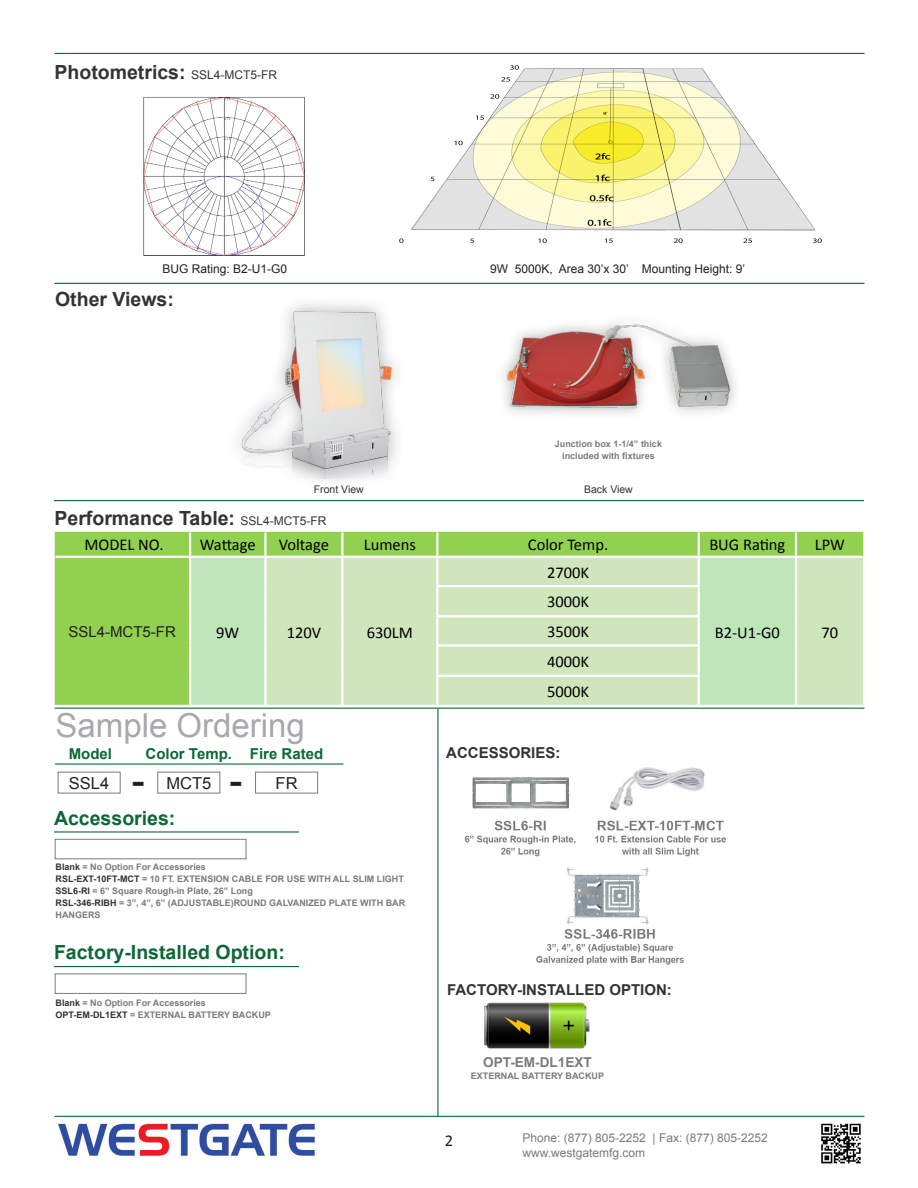
<style>
.page{position:relative;width:918px;height:1188px;background:#fff}
.page>*{position:absolute;margin:0;border:0;box-sizing:border-box;transform-origin:0 0}
.t1{font:33px "Arial";color:#a8a9ad}
.t2{font:700 28.5px "Verdana";color:#231f20}
.t3{font:700 19.5px "Arial";color:#333}
.t4{font:700 19.5px "Arial";color:#0d6736}
.t5{font:16.5px "Calibri";color:#000}
.t6{font:16.5px "Arial";color:#231f20}
.t7{font:16.5px "Calibri";color:#231f20}
.t8{font:700 15px "Arial";color:#333}
.t9{font:700 15px "Arial";color:#0d6736}
.t10{font:15px "Arial";color:#231f20}
.t11{font:700 13.65px "Arial";color:#7a7b7e}
.t12{font:12px "Arial";color:#787a7d}
.t13{font:12px "Arial";color:#231f20}
.t14{font:10.5px "Arial";color:#333}
.t15{font:700 9px/12px "Arial";color:#7a7b7e}
.s1{font-weight:400;font-size:12px}
.s2{color:#323332}
</style>
<div class="page">
<hr style="left:54px;top:500px;width:810px;height:1px;background:#0d6736">
<hr style="left:55px;top:53px;width:810px;height:1px;background:#0d6736">
<hr style="left:55px;top:283px;width:810px;height:1px;background:#0d6736">
<hr style="left:55px;top:1116px;width:810px;height:1px;background:#0d6736">
<hr style="left:55px;top:708px;width:810px;height:1px;background:#0d6736">
<hr style="left:437px;top:709px;width:2px;height:408px;background:#0d6736">
<img style="left:400px;top:65px;width:422px;height:178px">
<div style="left:58px;top:772px;width:63px;height:21px;border:1px solid #787a7d"></div>
<div style="left:157px;top:772px;width:63px;height:21px;border:1px solid #787a7d"></div>
<div style="left:255px;top:772px;width:63px;height:21px;border:1px solid #787a7d"></div>
<hr style="left:55px;top:763px;width:288px;height:2px;background:#0d6736">
<img style="left:143px;top:97px;width:162px;height:159px">
<div style="left:55px;top:532px;width:808px;height:173px;background:#92d050"></div>
<div style="left:191px;top:558px;width:73px;height:147px;background:#c0e5bb"></div>
<svg style="left:267px;top:558px;width:596px;height:147px;background:#cce5bb"></svg>
<hr style="left:189px;top:532px;width:2px;height:24px;background:#fff">
<hr style="left:264px;top:532px;width:3px;height:24px;background:#fff">
<hr style="left:341px;top:532px;width:2px;height:24px;background:#fff">
<hr style="left:436px;top:532px;width:3px;height:24px;background:#fff">
<hr style="left:698px;top:532px;width:2px;height:24px;background:#fff">
<hr style="left:795px;top:532px;width:2px;height:24px;background:#fff">
<hr style="left:189px;top:558px;width:2px;height:28px;background:#fff">
<hr style="left:264px;top:558px;width:3px;height:28px;background:#fff">
<hr style="left:341px;top:558px;width:2px;height:28px;background:#fff">
<hr style="left:436px;top:558px;width:3px;height:27px;background:#fff">
<hr style="left:698px;top:558px;width:2px;height:27px;background:#fff">
<hr style="left:795px;top:558px;width:2px;height:28px;background:#fff">
<hr style="left:189px;top:586px;width:2px;height:30px;background:#fff">
<hr style="left:264px;top:586px;width:3px;height:30px;background:#fff">
<hr style="left:341px;top:586px;width:2px;height:30px;background:#fff">
<hr style="left:436px;top:587px;width:3px;height:28px;background:#fff">
<hr style="left:698px;top:587px;width:2px;height:28px;background:#fff">
<hr style="left:795px;top:586px;width:2px;height:30px;background:#fff">
<hr style="left:189px;top:616px;width:2px;height:29px;background:#fff">
<hr style="left:264px;top:616px;width:3px;height:29px;background:#fff">
<hr style="left:341px;top:616px;width:2px;height:29px;background:#fff">
<hr style="left:436px;top:617px;width:3px;height:27px;background:#fff">
<hr style="left:698px;top:617px;width:2px;height:27px;background:#fff">
<hr style="left:795px;top:616px;width:2px;height:29px;background:#fff">
<hr style="left:189px;top:645px;width:2px;height:31px;background:#fff">
<hr style="left:264px;top:645px;width:3px;height:31px;background:#fff">
<hr style="left:341px;top:645px;width:2px;height:31px;background:#fff">
<hr style="left:436px;top:647px;width:3px;height:28px;background:#fff">
<hr style="left:698px;top:647px;width:2px;height:28px;background:#fff">
<hr style="left:795px;top:645px;width:2px;height:31px;background:#fff">
<hr style="left:189px;top:676px;width:2px;height:29px;background:#fff">
<hr style="left:264px;top:676px;width:3px;height:29px;background:#fff">
<hr style="left:341px;top:676px;width:2px;height:29px;background:#fff">
<hr style="left:436px;top:677px;width:3px;height:28px;background:#fff">
<hr style="left:698px;top:677px;width:2px;height:28px;background:#fff">
<hr style="left:795px;top:676px;width:2px;height:29px;background:#fff">
<hr style="left:56px;top:556px;width:134px;height:2px;background:#fff">
<hr style="left:190px;top:556px;width:75px;height:2px;background:#fff">
<hr style="left:265px;top:556px;width:77px;height:2px;background:#fff">
<hr style="left:342px;top:556px;width:95px;height:2px;background:#fff">
<hr style="left:437px;top:556px;width:262px;height:2px;background:#fff">
<hr style="left:699px;top:556px;width:97px;height:2px;background:#fff">
<hr style="left:796px;top:556px;width:67px;height:2px;background:#fff">
<hr style="left:436px;top:585px;width:264px;height:2px;background:#fff">
<hr style="left:436px;top:615px;width:264px;height:2px;background:#fff">
<hr style="left:436px;top:644px;width:264px;height:3px;background:#fff">
<hr style="left:436px;top:675px;width:264px;height:2px;background:#fff">
<img style="left:58px;top:1123px;width:257px;height:34px">
<img style="left:821px;top:1123px;width:40px;height:41px">
<div style="left:55px;top:974px;width:191px;height:20px;background:#fff;border:1px solid #787a7d"></div>
<hr style="left:54px;top:966px;width:245px;height:1px;background:#0d6736">
<div style="left:55px;top:839px;width:191px;height:20px;background:#fff;border:1px solid #787a7d"></div>
<hr style="left:54px;top:831px;width:245px;height:2px;background:#0d6736">
<img style="left:239px;top:303px;width:158px;height:175px">
<img style="left:484px;top:1002px;width:106px;height:47px">
<img style="left:503px;top:322px;width:233px;height:93px">
<img style="left:464px;top:767px;width:262px;height:198px">
<div style="left:441px;top:879px;width:49px;height:78px;background:#fff"></div>
<p class="t3" style="left:55px;top:60px;width:224px">Photometrics: <span class="s1">SSL4-MCT5-FR</span></p>
<p class="t13" style="left:162px;top:261px;width:126px">BUG Rating: B2-U1-G0</p>
<p class="t13" style="left:490px;top:261px;width:257px">9W 5000K, Area 30’x 30’ Mounting Height: 9’</p>
<p class="t3" style="left:55px;top:286px;width:120px">Other Views:</p>
<p class="t15" style="left:555px;top:438px;width:109px">Junction box 1-1/4” thick</p>
<p class="t15" style="left:562px;top:450px;width:94px">included with fixtures</p>
<p class="t14" style="left:314px;top:483px;width:51px">Front View</p>
<p class="t14" style="left:584px;top:483px;width:50px">Back View</p>
<p class="t3" style="left:55px;top:506px;width:274px">Performance Table: <span class="s1">SSL4-MCT5-FR</span></p>
<p class="t5" style="left:84px;top:535px;width:81px">MODEL NO.</p>
<p class="t5" style="left:200px;top:535px;width:57px">Wattage</p>
<p class="t5" style="left:279px;top:535px;width:52px">Voltage</p>
<p class="t5" style="left:364px;top:535px;width:54px">Lumens</p>
<p class="t5" style="left:528px;top:535px;width:82px">Color Temp.</p>
<p class="t5" style="left:709px;top:535px;width:78px">BUG Rating</p>
<p class="t5" style="left:815px;top:535px;width:32px">LPW</p>
<p class="t10" style="left:68px;top:622px;width:109px">SSL4-MCT5-FR</p>
<p class="t5" style="left:216px;top:622px;width:25px">9W</p>
<p class="t5" style="left:287px;top:622px;width:36px">120V</p>
<p class="t5" style="left:367px;top:622px;width:48px">630LM</p>
<p class="t1" style="left:56px;top:704px;width:251px">Sample Ordering</p>
<p class="t2" style="left:131px;top:764px;width:15px">-</p>
<p class="t2" style="left:229px;top:764px;width:15px">-</p>
<p class="t9" style="left:146px;top:744px;width:88px">Color Temp.</p>
<p class="t9" style="left:250px;top:744px;width:75px">Fire Rated</p>
<p class="t9" style="left:69px;top:744px;width:45px">Model</p>
<p class="t6" style="left:69px;top:772px;width:42px">SSL4</p>
<p class="t6" style="left:166px;top:772px;width:46px">MCT5</p>
<p class="t6" style="left:276px;top:772px;width:23px">FR</p>
<p class="t4" style="left:54px;top:805px;width:123px">Accessories:</p>
<p class="t15" style="left:56px;top:861px;width:152px"><span class="s2">Blank</span> = No Option For Accessories</p>
<p class="t15" style="left:56px;top:873px;width:350px"><span class="s2">RSL-EXT-10FT-MCT</span> = 10 FT. EXTENSION CABLE FOR USE WITH ALL SLIM LIGHT</p>
<p class="t15" style="left:56px;top:885px;width:199px"><span class="s2">SSL6-RI</span> = 6” Square Rough-in Plate, 26” Long</p>
<p class="t15" style="left:56px;top:897px;width:351px"><span class="s2">RSL-346-RIBH</span> = 3”, 4”, 6” (ADJUSTABLE)ROUND GALVANIZED PLATE WITH BAR<br>HANGERS</p>
<p class="t4" style="left:54px;top:940px;width:232px">Factory-Installed Option:</p>
<p class="t15" style="left:56px;top:997px;width:152px"><span class="s2">Blank</span> = No Option For Accessories</p>
<p class="t15" style="left:56px;top:1009px;width:217px"><span class="s2">OPT-EM-DL1EXT</span> = EXTERNAL BATTERY BACKUP</p>
<p class="t5" style="left:547px;top:562px;width:44px">2700K</p>
<p class="t5" style="left:547px;top:592px;width:44px">3000K</p>
<p class="t5" style="left:547px;top:621px;width:44px">3500K</p>
<p class="t5" style="left:547px;top:651px;width:44px">4000K</p>
<p class="t5" style="left:547px;top:681px;width:44px">5000K</p>
<p class="t8" style="left:446px;top:743px;width:116px">ACCESSORIES:</p>
<p class="t5" style="left:715px;top:622px;width:67px">B2-U1-G0</p>
<p class="t5" style="left:821px;top:622px;width:18px">70</p>
<p class="t8" style="left:447px;top:980px;width:226px">FACTORY-INSTALLED OPTION:</p>
<p class="t11" style="left:483px;top:1053px;width:110px">OPT-EM-DL1EXT</p>
<p class="t15" style="left:471px;top:1070px;width:135px">EXTERNAL BATTERY BACKUP</p>
<p class="t7" style="left:445px;top:1131px;width:10px">2</p>
<p class="t12" style="left:522px;top:1130px;width:247px">Phone: (877) 805-2252 | Fax: (877) 805-2252</p>
<p class="t12" style="left:522px;top:1145px;width:124px">www.westgatemfg.com</p>
</div>
